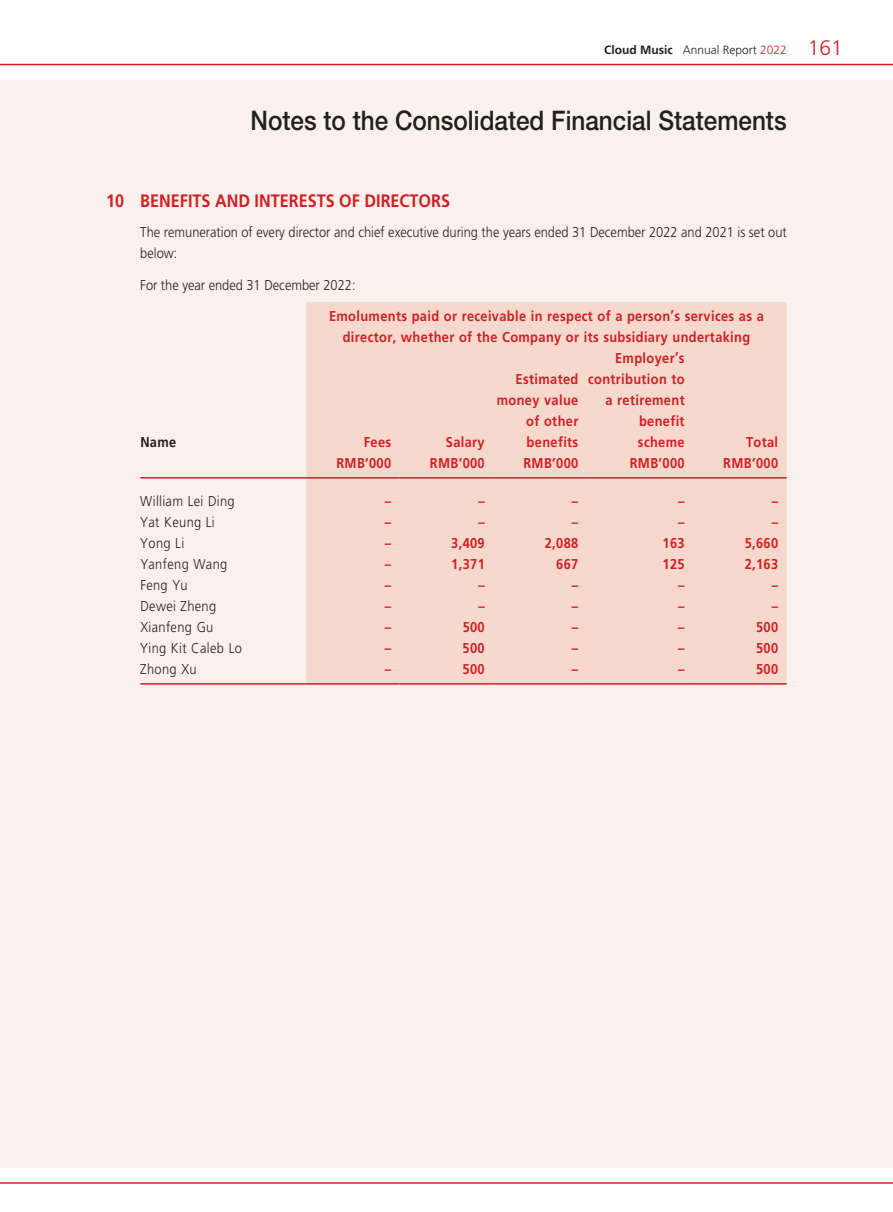
<style>
.page{position:relative;width:893px;height:1212px;background:#fff}
.page>*{position:absolute;margin:0;border:0;box-sizing:border-box;transform-origin:0 0}
.t1{font:500 27px "Helvetica Neue LT Std";color:#231f20;scale:.9 1}
.t2{font:700 18px "Frutiger LT Std";color:#cf2026;scale:.9 1}
.t3{font:700 14.25px/21px "Frutiger LT Std";letter-spacing:.03em;color:#cf2026;text-align:right;scale:.9 1}
.t4{font:300 14.25px/21px "Frutiger LT Std";color:#231f20;scale:.9 1}
.t5{font:300 14.25px "Frutiger LT Std";letter-spacing:.03em;color:#231f20;scale:.9 1}
.t6{font:700 14.25px "Frutiger LT Std";color:#231f20;scale:.9 1}
.t7{font:300 12px "Frutiger LT Std";color:#231f20}
.s1{font-weight:700}
.s2{color:#cf2026}
.s3{font-size:21px;color:#cf2026}
</style>
<div class="page">
<hr style="left:0;top:1182px;width:893px;height:2px;background:#cf2026">
<hr style="left:0;top:64px;width:893px;height:1px;background:#cf2026">
<div style="left:0;top:80px;width:893px;height:1087px;background:#faf1ec"></div>
<div style="left:306px;top:302px;width:481px;height:381px;background:#f6d9cc"></div>
<hr style="left:140px;top:477px;width:166px;height:2px;background:#cf2026">
<hr style="left:306px;top:477px;width:94px;height:2px;background:#cf2026">
<hr style="left:400px;top:477px;width:93px;height:2px;background:#cf2026">
<hr style="left:493px;top:477px;width:94px;height:2px;background:#cf2026">
<hr style="left:587px;top:477px;width:106px;height:2px;background:#cf2026">
<hr style="left:693px;top:477px;width:94px;height:2px;background:#cf2026">
<hr style="left:140px;top:683px;width:166px;height:2px;background:#cf2026">
<hr style="left:306px;top:683px;width:94px;height:2px;background:#cf2026">
<hr style="left:400px;top:683px;width:93px;height:2px;background:#cf2026">
<hr style="left:493px;top:683px;width:94px;height:2px;background:#cf2026">
<hr style="left:587px;top:683px;width:106px;height:2px;background:#cf2026">
<hr style="left:693px;top:683px;width:94px;height:2px;background:#cf2026">
<p class="t7" style="left:604px;top:43px;width:240px"><span class="s1">Cloud Music</span> Annual Report <span class="s2">2022</span> <span class="s3">161</span></p>
<h1 class="t1" style="left:251px;top:105px;width:597px">Notes to the Consolidated Financial Statements</h1>
<p class="t2" style="left:106px;top:191px;width:383px">10 BENEFITS AND INTERESTS OF DIRECTORS</p>
<p class="t4" style="left:140px;top:222px;width:720px">The remuneration of every director and chief executive during the years ended 31 December 2022 and 2021 is set out below:</p>
<p class="t4" style="left:140px;top:274px;width:241px">For the year ended 31 December 2022:</p>
<p class="t3" style="left:329px;top:306px;width:485px;text-align:center">Emoluments paid or receivable in respect of a person’s services as a director, whether of the Company or its subsidiary undertaking</p>
<p class="t6" style="left:140px;top:434px;width:41px">Name</p>
<p class="t3" style="left:364px;top:432px;width:32px">Fees</p>
<p class="t3" style="left:446px;top:432px;width:45px">Salary</p>
<p class="t3" style="left:497px;top:369px;width:92px">Estimated money value of other benefits</p>
<p class="t3" style="left:588px;top:348px;width:109px">Employer’s contribution to a retirement benefit<br>scheme</p>
<p class="t3" style="left:746px;top:432px;width:37px">Total</p>
<p class="t3" style="left:336px;top:453px;width:62px">RMB’000</p>
<p class="t3" style="left:430px;top:453px;width:62px">RMB’000</p>
<p class="t3" style="left:523px;top:453px;width:62px">RMB’000</p>
<p class="t3" style="left:630px;top:453px;width:62px">RMB’000</p>
<p class="t3" style="left:723px;top:453px;width:62px">RMB’000</p>
<p class="t5" style="left:140px;top:493px;width:106px">William Lei Ding</p>
<p class="t3" style="left:385px;top:491px;width:9px">–</p>
<p class="t3" style="left:478px;top:491px;width:9px">–</p>
<p class="t3" style="left:572px;top:491px;width:9px">–</p>
<p class="t3" style="left:678px;top:491px;width:9px">–</p>
<p class="t3" style="left:772px;top:491px;width:9px">–</p>
<p class="t5" style="left:140px;top:514px;width:84px">Yat Keung Li</p>
<p class="t3" style="left:385px;top:512px;width:9px">–</p>
<p class="t3" style="left:478px;top:512px;width:9px">–</p>
<p class="t3" style="left:572px;top:512px;width:9px">–</p>
<p class="t3" style="left:678px;top:512px;width:9px">–</p>
<p class="t3" style="left:772px;top:512px;width:9px">–</p>
<p class="t4" style="left:140px;top:533px;width:50px">Yong Li</p>
<p class="t3" style="left:385px;top:533px;width:9px">–</p>
<p class="t3" style="left:451px;top:533px;width:39px">3,409</p>
<p class="t3" style="left:545px;top:533px;width:39px">2,088</p>
<p class="t3" style="left:662px;top:533px;width:26px">163</p>
<p class="t3" style="left:745px;top:533px;width:39px">5,660</p>
<p class="t5" style="left:140px;top:556px;width:98px">Yanfeng Wang</p>
<p class="t3" style="left:385px;top:554px;width:9px">–</p>
<p class="t3" style="left:451px;top:554px;width:39px">1,371</p>
<p class="t3" style="left:556px;top:554px;width:26px">667</p>
<p class="t3" style="left:662px;top:554px;width:26px">125</p>
<p class="t3" style="left:745px;top:554px;width:39px">2,163</p>
<p class="t4" style="left:140px;top:575px;width:54px">Feng Yu</p>
<p class="t3" style="left:385px;top:575px;width:9px">–</p>
<p class="t3" style="left:478px;top:575px;width:9px">–</p>
<p class="t3" style="left:572px;top:575px;width:9px">–</p>
<p class="t3" style="left:678px;top:575px;width:9px">–</p>
<p class="t3" style="left:772px;top:575px;width:9px">–</p>
<p class="t5" style="left:140px;top:598px;width:86px">Dewei Zheng</p>
<p class="t3" style="left:385px;top:596px;width:9px">–</p>
<p class="t3" style="left:478px;top:596px;width:9px">–</p>
<p class="t3" style="left:572px;top:596px;width:9px">–</p>
<p class="t3" style="left:678px;top:596px;width:9px">–</p>
<p class="t3" style="left:772px;top:596px;width:9px">–</p>
<p class="t5" style="left:140px;top:619px;width:83px">Xianfeng Gu</p>
<p class="t3" style="left:385px;top:617px;width:9px">–</p>
<p class="t3" style="left:463px;top:617px;width:26px">500</p>
<p class="t3" style="left:572px;top:617px;width:9px">–</p>
<p class="t3" style="left:678px;top:617px;width:9px">–</p>
<p class="t3" style="left:756px;top:617px;width:26px">500</p>
<p class="t5" style="left:140px;top:640px;width:114px">Ying Kit Caleb Lo</p>
<p class="t3" style="left:385px;top:638px;width:9px">–</p>
<p class="t3" style="left:463px;top:638px;width:26px">500</p>
<p class="t3" style="left:572px;top:638px;width:9px">–</p>
<p class="t3" style="left:678px;top:638px;width:9px">–</p>
<p class="t3" style="left:756px;top:638px;width:26px">500</p>
<p class="t4" style="left:140px;top:659px;width:64px">Zhong Xu</p>
<p class="t3" style="left:385px;top:659px;width:9px">–</p>
<p class="t3" style="left:463px;top:659px;width:26px">500</p>
<p class="t3" style="left:572px;top:659px;width:9px">–</p>
<p class="t3" style="left:678px;top:659px;width:9px">–</p>
<p class="t3" style="left:756px;top:659px;width:26px">500</p>
</div>
